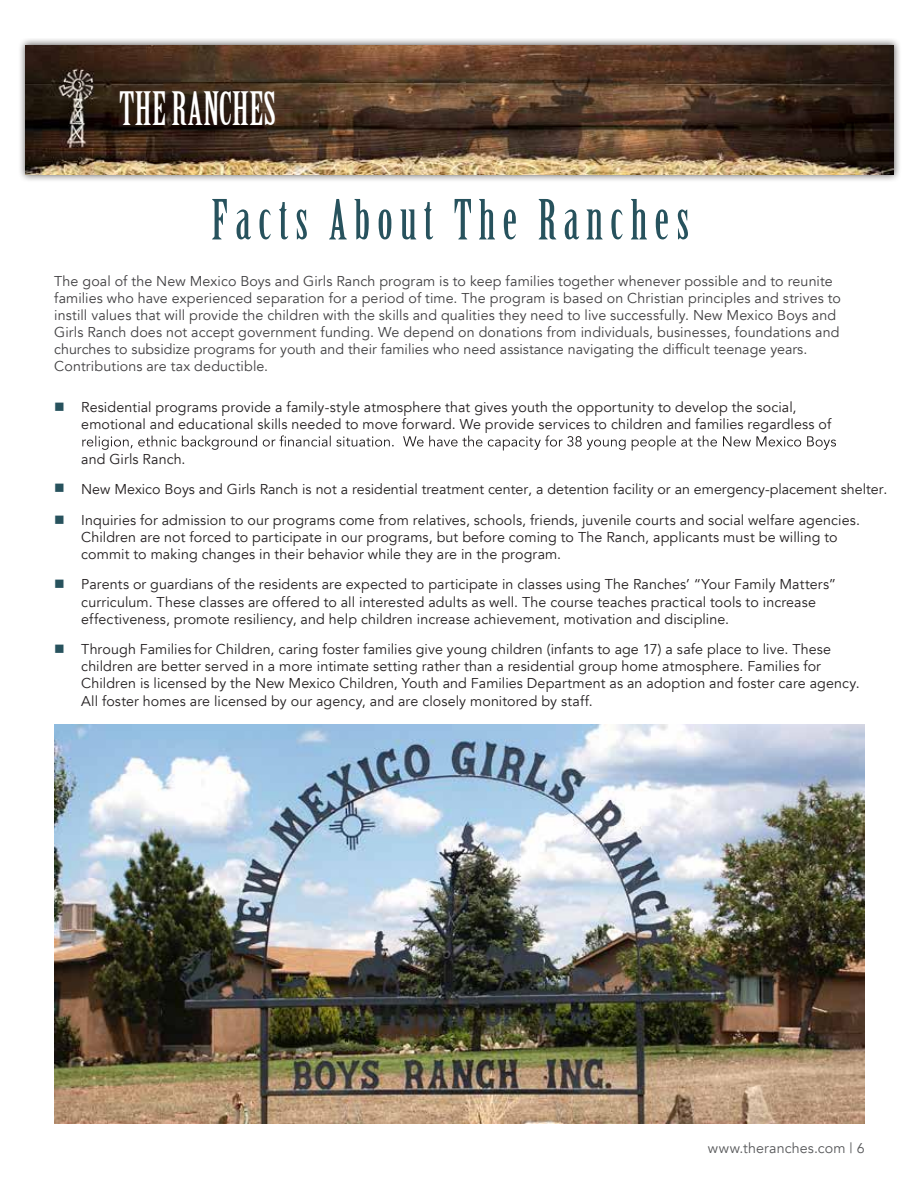
<style>
.page{position:relative;width:919px;height:1188px;background:#fff}
.page>*{position:absolute;margin:0;border:0;box-sizing:border-box;transform-origin:0 0}
.t1{font:54px "Birch Std";letter-spacing:.13em;color:#27525d}
.t2{font:45px "Birch Std";letter-spacing:.01em;color:#fff}
.t3{font:14.25px/17.1px "Avenir";letter-spacing:.01em;color:#231f20}
.t4{font:14.25px/17.1px "Avenir";letter-spacing:.005em;color:#414042}
.t5{font:14.25px "Avenir";letter-spacing:.01em;color:#58595b}
.t6{font:14.25px "Wingdings";color:#27525d}
.s1{color:#27525d}
</style>
<div class="page">
<svg style="left:82px;top:435px;width:753px;height:16px"></svg>
<img style="left:54px;top:724px;width:810px;height:400px">
<svg style="left:20px;top:39px;width:880px;height:142px"></svg>
<img style="left:25px;top:45px;width:868px;height:130px">
<h2 class="t2" style="left:120px;top:84px;width:158px">THE RANCHES</h2>
<h1 class="t1" style="left:211px;top:189px;width:479px">Facts About The Ranches</h1>
<p class="t4" style="left:54px;top:273px;width:788px">The goal of the New Mexico Boys and Girls Ranch program is to keep families together whenever possible and to reunite families who have experienced separation for a period of time. The program is based on Christian principles and strives to instill values that will provide the children with the skills and qualities they need to live successfully. New Mexico Boys and Girls Ranch does not accept government funding. We depend on donations from individuals, businesses, foundations and</p>
<p class="t4" style="left:54px;top:358px;width:215px">Contributions are tax deductible.</p>
<p class="t3" style="left:81px;top:399px;width:751px;text-indent:-27px"><span class="s1">■</span> Residential programs provide a family-style atmosphere that gives youth the opportunity to develop the social, emotional and educational skills needed to move forward. We provide services to children and families regardless of</p>
<p class="t3" style="left:81px;top:450px;width:106px">and Girls Ranch.</p>
<p class="t6" style="left:54px;top:480px;width:12px">■</p>
<p class="t3" style="left:81px;top:511px;width:780px;text-indent:-27px"><span class="s1">■</span> Inquiries for admission to our programs come from relatives, schools, friends, juvenile courts and social welfare agencies.<br>Children are not forced to participate in our programs, but before coming to The Ranch, applicants must be willing to commit to making changes in their behavior while they are in the program.</p>
<p class="t3" style="left:81px;top:576px;width:756px;text-indent:-27px"><span class="s1">■</span> Parents or guardians of the residents are expected to participate in classes using The Ranches’ “Your Family Matters” curriculum. These classes are offered to all interested adults as well. The course teaches practical tools to increase effectiveness, promote resiliency, and help children increase achievement, motivation and discipline.</p>
<p class="t3" style="left:81px;top:641px;width:780px;text-indent:-27px"><span class="s1">■</span> Through Families for Children, caring foster families give young children (infants to age 17) a safe place to live. These children are better served in a more intimate setting rather than a residential group home atmosphere. Families for Children is licensed by the New Mexico Children, Youth and Families Department as an adoption and foster care agency.<br>All foster homes are licensed by our agency, and are closely monitored by staff.</p>
<p class="t4" style="left:54px;top:341px;width:754px">churches to subsidize programs for youth and their families who need assistance navigating the difficult teenage years.</p>
<p class="t3" style="left:81px;top:481px;width:807px">New Mexico Boys and Girls Ranch is not a residential treatment center, a detention facility or an emergency-placement shelter.</p>
<p class="t5" style="left:707px;top:1139px;width:158px">www.theranches.com | 6</p>
</div>
